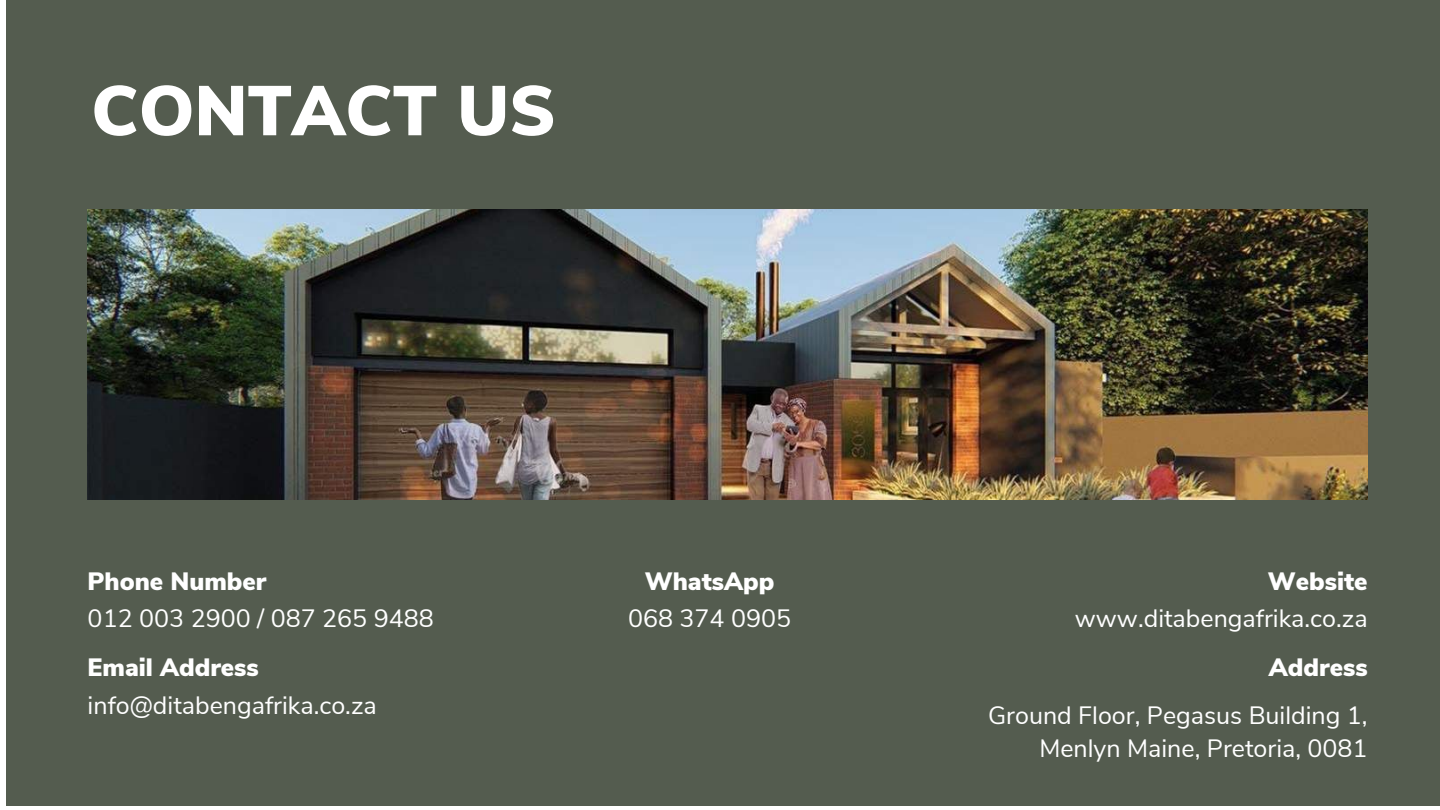
<style>
.page{position:relative;width:1440px;height:810px;background:#fff}
.page>*{position:absolute;margin:0;border:0;box-sizing:border-box;transform-origin:0 0}
.t1{font:900 70.1px "Nunito Sans";color:#fff}
.t2{font:25px/33px "Nunito Sans";color:#fff;text-align:right}
.t3{font:900 25px "Nunito Sans";color:#fff}
</style>
<div class="page">
<div style="left:7px;top:0;width:1433px;height:806px;background:#545c4f"></div>
<img style="left:88px;top:209px;width:1279px;height:290px">
<h1 class="t1" style="left:91px;top:64px;width:466px">CONTACT US</h1>
<p class="t3" style="left:88px;top:565px;width:180px">Phone Number</p>
<p class="t2" style="left:88px;top:602px;width:348px">012 003 2900 / 087 265 9488</p>
<p class="t3" style="left:88px;top:651px;width:173px">Email Address</p>
<p class="t2" style="left:88px;top:689px;width:291px">info@ditabengafrika.co.za</p>
<p class="t3" style="left:645px;top:565px;width:131px">WhatsApp</p>
<p class="t2" style="left:628px;top:602px;width:165px">068 374 0905</p>
<p class="t3" style="left:1268px;top:565px;width:101px">Website</p>
<p class="t2" style="left:1075px;top:602px;width:294px">www.ditabengafrika.co.za</p>
<p class="t3" style="left:1269px;top:651px;width:100px">Address</p>
<p class="t2" style="left:988px;top:700px;width:381px">Ground Floor, Pegasus Building 1,<br>Menlyn Maine, Pretoria, 0081</p>
</div>
